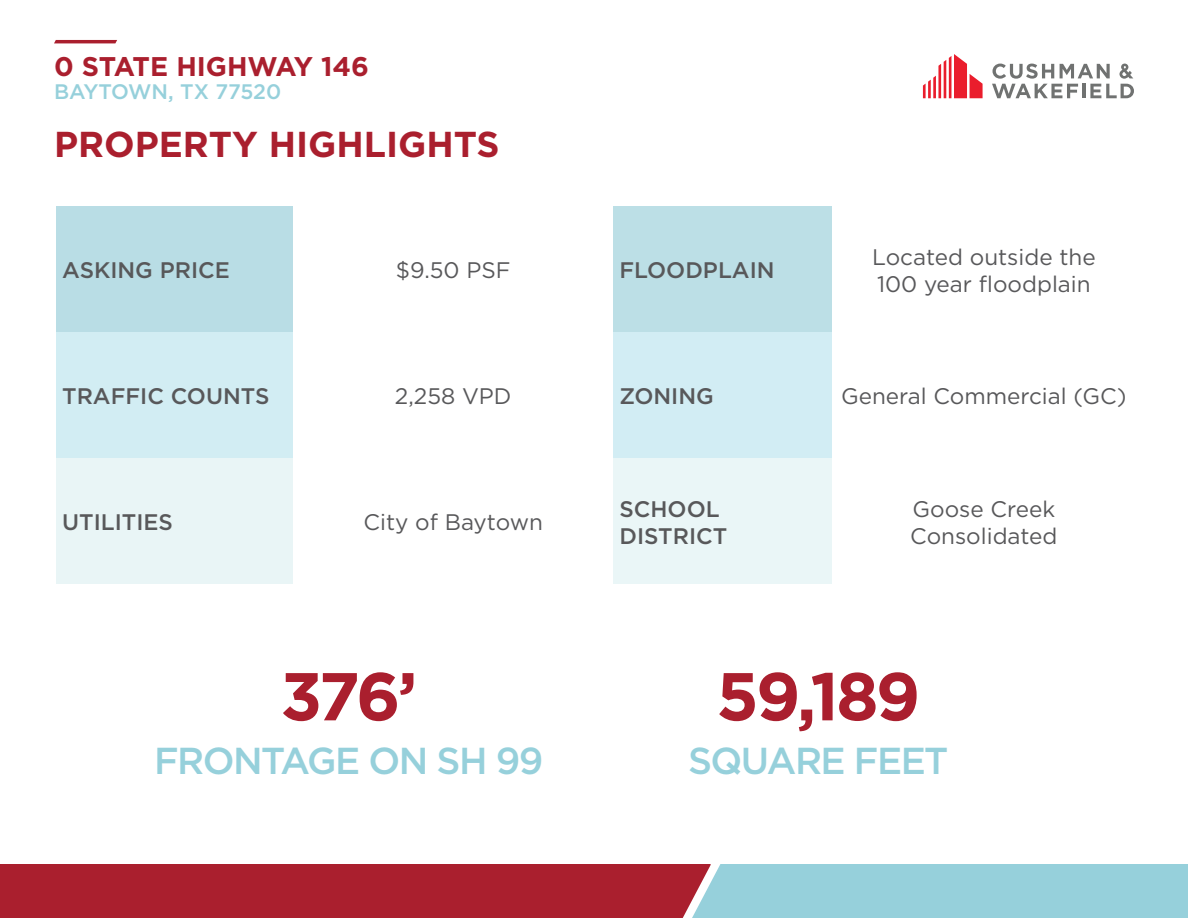
<style>
.page{position:relative;width:1188px;height:918px;background:#fff}
.page>*{position:absolute;margin:0;border:0;box-sizing:border-box;transform-origin:0 0}
.t1{font:700 67.5px "Gotham";letter-spacing:-.045em;color:#aa1f2e}
.t2{font:500 37.5px "Gotham";letter-spacing:-.04em;color:#96d0db}
.t3{font:700 36px "Gotham";color:#aa1f2e}
.t4{font:700 27px "Gotham";color:#aa1f2e}
.t5{font:22.5px "Gotham";color:#58585a}
.t6{font:500 22.5px/27px "Gotham";color:#58585a}
.t7{font:500 21px "Gotham";letter-spacing:-.005em;color:#96d0db}
</style>
<div class="page">
<svg style="left:54px;top:40px;width:63px;height:3px"></svg>
<svg style="left:923px;top:54px;width:60px;height:44px"></svg>
<svg style="left:992px;top:64px;width:142px;height:34px"></svg>
<div style="left:56px;top:206px;width:237px;height:126px;background:#b9dde5"></div>
<div style="left:613px;top:206px;width:219px;height:126px;background:#bcdfe6"></div>
<div style="left:56px;top:332px;width:237px;height:126px;background:#d2edf3"></div>
<div style="left:613px;top:332px;width:219px;height:126px;background:#d2edf4"></div>
<div style="left:56px;top:458px;width:237px;height:126px;background:#e9f5f6"></div>
<div style="left:613px;top:458px;width:219px;height:126px;background:#eaf6f7"></div>
<svg style="left:0;top:864px;width:1188px;height:54px"></svg>
<p class="t4" style="left:54px;top:48px;width:317px">0 STATE HIGHWAY 146</p>
<p class="t7" style="left:54px;top:78px;width:229px">BAYTOWN, TX 77520</p>
<p class="t3" style="left:54px;top:121px;width:447px">PROPERTY HIGHLIGHTS</p>
<p class="t6" style="left:62px;top:257px;width:169px">ASKING PRICE</p>
<p class="t5" style="left:396px;top:256px;width:116px">$9.50 PSF</p>
<p class="t6" style="left:619px;top:257px;width:157px">FLOODPLAIN</p>
<p class="t5" style="left:872px;top:242px;width:225px">Located outside the</p>
<p class="t5" style="left:877px;top:269px;width:215px">100 year floodplain</p>
<p class="t6" style="left:62px;top:383px;width:209px">TRAFFIC COUNTS</p>
<p class="t5" style="left:395px;top:382px;width:118px">2,258 VPD</p>
<p class="t6" style="left:619px;top:383px;width:96px">ZONING</p>
<p class="t5" style="left:841px;top:382px;width:287px">General Commercial (GC)</p>
<p class="t6" style="left:62px;top:509px;width:112px">UTILITIES</p>
<p class="t5" style="left:364px;top:508px;width:181px">City of Baytown</p>
<p class="t1" style="left:280px;top:652px;width:138px">376’</p>
<p class="t2" style="left:154px;top:737px;width:391px">FRONTAGE ON SH 99</p>
<p class="t6" style="left:619px;top:495px;width:109px">SCHOOL<br>DISTRICT</p>
<p class="t5" style="left:913px;top:494px;width:144px">Goose Creek</p>
<p class="t5" style="left:910px;top:521px;width:149px">Consolidated</p>
<p class="t1" style="left:716px;top:652px;width:205px">59,189</p>
<p class="t2" style="left:688px;top:737px;width:262px">SQUARE FEET</p>
</div>
